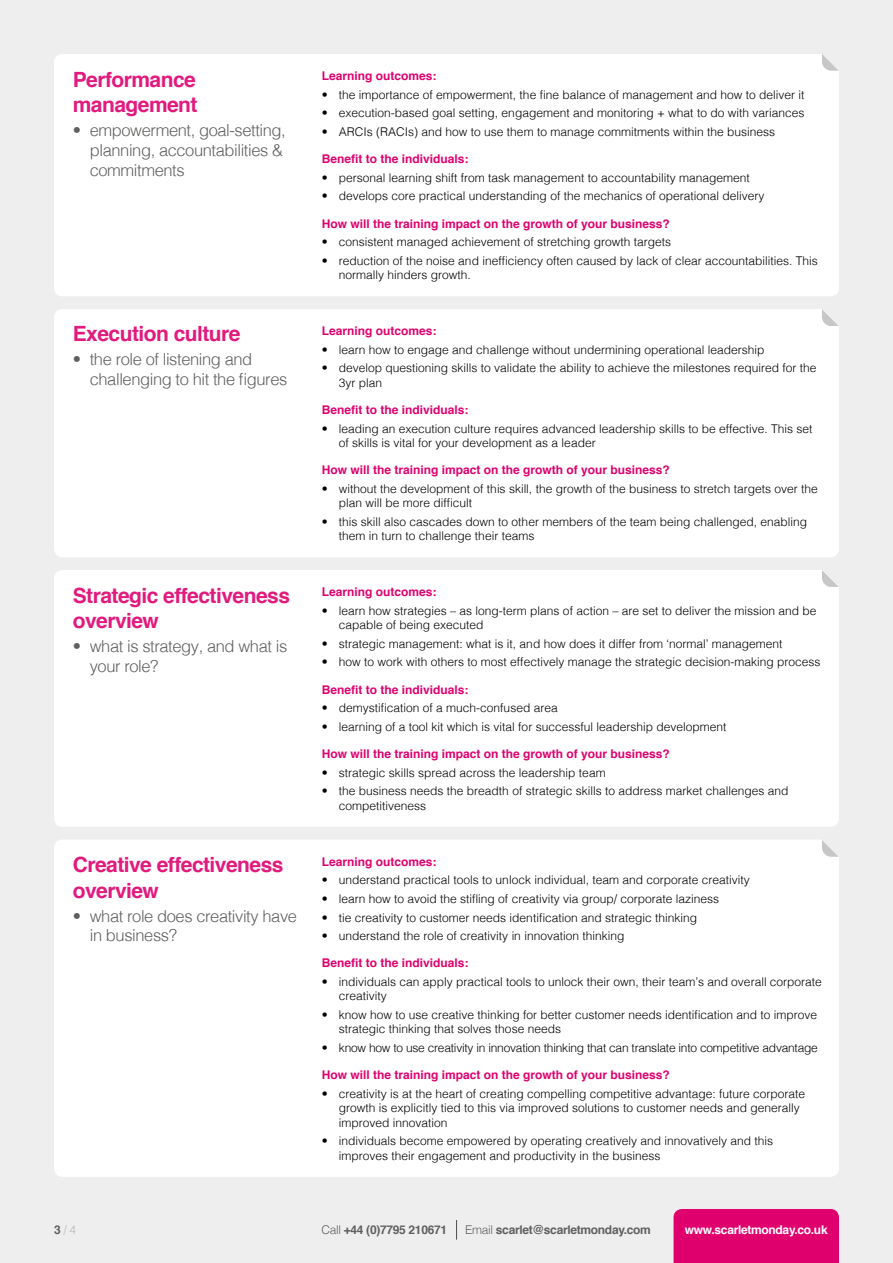
<style>
.page{position:relative;width:893px;height:1263px;background:#eee}
.page>*{position:absolute;margin:0;border:0;box-sizing:border-box;transform-origin:0 0}
.t1{font:700 21px/25.2px "Helvetica";letter-spacing:-.025em;color:#e21a7d}
.t2{font:300 16.5px/19.8px "Helvetica";letter-spacing:-.025em;color:#5f5f5e}
.t3{font:300 12px/14.4px "Helvetica";color:#000}
.t4{font:700 12px "Helvetica";color:#df006e}
.t5{font:300 12px "Helvetica";letter-spacing:-.02em;color:#000}
.t6{font:700 12px "Helvetica";letter-spacing:-.025em;color:#5f5f5e}
.t7{font:700 12px "Helvetica";letter-spacing:-.025em;color:#fff}
.t8{font:300 12px "Helvetica";color:#b9b9b9}
.s1{font-weight:700;color:#5f5f5e}
.s2{font-weight:300}
</style>
<div class="page">
<div style="left:54px;top:54px;width:785px;height:242px;background:#fff;border-radius:9px"></div>
<div style="left:54px;top:309px;width:785px;height:248px;background:#fff;border-radius:9px"></div>
<div style="left:54px;top:570px;width:785px;height:257px;background:#fff;border-radius:9px"></div>
<div style="left:54px;top:839px;width:785px;height:338px;background:#fff;border-radius:9px"></div>
<div style="left:674px;top:1209px;width:165px;height:54px;background:#df006e"></div>
<svg style="left:456px;top:1220px;width:1px;height:19px"></svg>
<svg style="left:822px;top:54px;width:17px;height:17px"></svg>
<svg style="left:822px;top:309px;width:17px;height:17px"></svg>
<svg style="left:822px;top:570px;width:17px;height:17px"></svg>
<svg style="left:821px;top:839px;width:18px;height:18px"></svg>
<h1 class="t1" style="left:73px;top:67px;width:126px">Performance management</h1>
<h2 class="t2" style="left:90px;top:119px;width:197px;text-indent:-17px">• empowerment, goal-setting, planning, accountabilities &amp; commitments</h2>
<p class="t4" style="left:322px;top:66px;width:116px">Learning outcomes:</p>
<p class="t3" style="left:322px;top:86px;width:484px">• the importance of empowerment, the fine balance of management and how to deliver it</p>
<p class="t3" style="left:322px;top:105px;width:484px">• execution-based goal setting, engagement and monitoring + what to do with variances</p>
<p class="t3" style="left:322px;top:124px;width:455px">• ARCIs (RACIs) and how to use them to manage commitments within the business</p>
<p class="t4" style="left:322px;top:149px;width:148px">Benefit to the individuals:</p>
<p class="t3" style="left:322px;top:169px;width:429px">• personal learning shift from task management to accountability management</p>
<p class="t3" style="left:322px;top:188px;width:444px">• develops core practical understanding of the mechanics of operational delivery</p>
<p class="t4" style="left:322px;top:214px;width:350px">How will the training impact on the growth of your business?</p>
<p class="t3" style="left:322px;top:234px;width:351px">• consistent managed achievement of stretching growth targets</p>
<p class="t3" style="left:339px;top:253px;width:480px;text-indent:-17px">• reduction of the noise and inefficiency often caused by lack of clear accountabilities. This normally hinders growth.</p>
<h1 class="t1" style="left:73px;top:321px;width:169px">Execution culture</h1>
<h2 class="t2" style="left:90px;top:348px;width:199px;text-indent:-17px">• the role of listening and challenging to hit the figures</h2>
<p class="t4" style="left:322px;top:321px;width:116px">Learning outcomes:</p>
<p class="t3" style="left:322px;top:341px;width:444px">• learn how to engage and challenge without undermining operational leadership</p>
<p class="t3" style="left:339px;top:360px;width:479px;text-indent:-17px">• develop questioning skills to validate the ability to achieve the milestones required for the<br>3yr plan</p>
<p class="t4" style="left:322px;top:400px;width:148px">Benefit to the individuals:</p>
<p class="t3" style="left:339px;top:420px;width:475px;text-indent:-17px">• leading an execution culture requires advanced leadership skills to be effective. This set of skills is vital for your development as a leader</p>
<p class="t4" style="left:322px;top:460px;width:350px">How will the training impact on the growth of your business?</p>
<p class="t3" style="left:339px;top:480px;width:480px;text-indent:-17px">• without the development of this skill, the growth of the business to stretch targets over the plan will be more difficult</p>
<p class="t3" style="left:339px;top:514px;width:470px;text-indent:-17px">• this skill also cascades down to other members of the team being challenged, enabling them in turn to challenge their teams</p>
<h1 class="t1" style="left:73px;top:583px;width:219px">Strategic effectiveness overview</h1>
<h2 class="t2" style="left:90px;top:635px;width:199px;text-indent:-17px">• what is strategy, and what is your role?</h2>
<p class="t4" style="left:322px;top:582px;width:116px">Learning outcomes:</p>
<p class="t3" style="left:339px;top:602px;width:479px;text-indent:-17px">• learn how strategies – as long-term plans of action – are set to deliver the mission and be capable of being executed</p>
<p class="t3" style="left:322px;top:635px;width:462px">• strategic management: what is it, and how does it differ from ‘normal’ management</p>
<p class="t3" style="left:322px;top:654px;width:500px">• how to work with others to most effectively manage the strategic decision-making process</p>
<p class="t4" style="left:322px;top:680px;width:148px">Benefit to the individuals:</p>
<p class="t3" style="left:322px;top:700px;width:237px">• demystification of a much-confused area</p>
<p class="t3" style="left:322px;top:718px;width:406px">• learning of a tool kit which is vital for successful leadership development</p>
<p class="t4" style="left:322px;top:744px;width:350px">How will the training impact on the growth of your business?</p>
<p class="t3" style="left:322px;top:764px;width:285px">• strategic skills spread across the leadership team</p>
<p class="t3" style="left:339px;top:783px;width:451px;text-indent:-17px">• the business needs the breadth of strategic skills to address market challenges and competitiveness</p>
<h1 class="t1" style="left:73px;top:852px;width:212px">Creative effectiveness overview</h1>
<h2 class="t2" style="left:90px;top:905px;width:209px;text-indent:-17px">• what role does creativity have in business?</h2>
<p class="t4" style="left:322px;top:852px;width:116px">Learning outcomes:</p>
<p class="t3" style="left:322px;top:872px;width:429px">• understand practical tools to unlock individual, team and corporate creativity</p>
<p class="t3" style="left:322px;top:890px;width:399px">• learn how to avoid the stifling of creativity via group/ corporate laziness</p>
<p class="t3" style="left:322px;top:909px;width:377px">• tie creativity to customer needs identification and strategic thinking</p>
<p class="t3" style="left:322px;top:928px;width:304px">• understand the role of creativity in innovation thinking</p>
<p class="t4" style="left:322px;top:953px;width:148px">Benefit to the individuals:</p>
<p class="t3" style="left:339px;top:974px;width:485px;text-indent:-17px">• individuals can apply practical tools to unlock their own, their team’s and overall corporate creativity</p>
<p class="t3" style="left:339px;top:1007px;width:480px;text-indent:-17px">• know how to use creative thinking for better customer needs identification and to improve strategic thinking that solves those needs</p>
<p class="t5" style="left:322px;top:1037px;width:498px">• know how to use creativity in innovation thinking that can translate into competitive advantage</p>
<p class="t4" style="left:322px;top:1065px;width:350px">How will the training impact on the growth of your business?</p>
<p class="t3" style="left:339px;top:1085px;width:468px;text-indent:-17px">• creativity is at the heart of creating compelling competitive advantage: future corporate growth is explicitly tied to this via improved solutions to customer needs and generally improved innovation</p>
<p class="t3" style="left:339px;top:1133px;width:436px;text-indent:-17px">• individuals become empowered by operating creatively and innovatively and this improves their engagement and productivity in the business</p>
<p class="t8" style="left:54px;top:1220px;width:24px"><span class="s1">3</span>/ 4</p>
<p class="t6" style="left:321px;top:1220px;width:127px"><span class="s2">Call</span> +44 (0)7795 210671</p>
<p class="t6" style="left:465px;top:1220px;width:187px"><span class="s2">Email</span> scarlet@scarletmonday.com</p>
<p class="t7" style="left:685px;top:1220px;width:144px">www.scarletmonday.co.uk</p>
</div>
